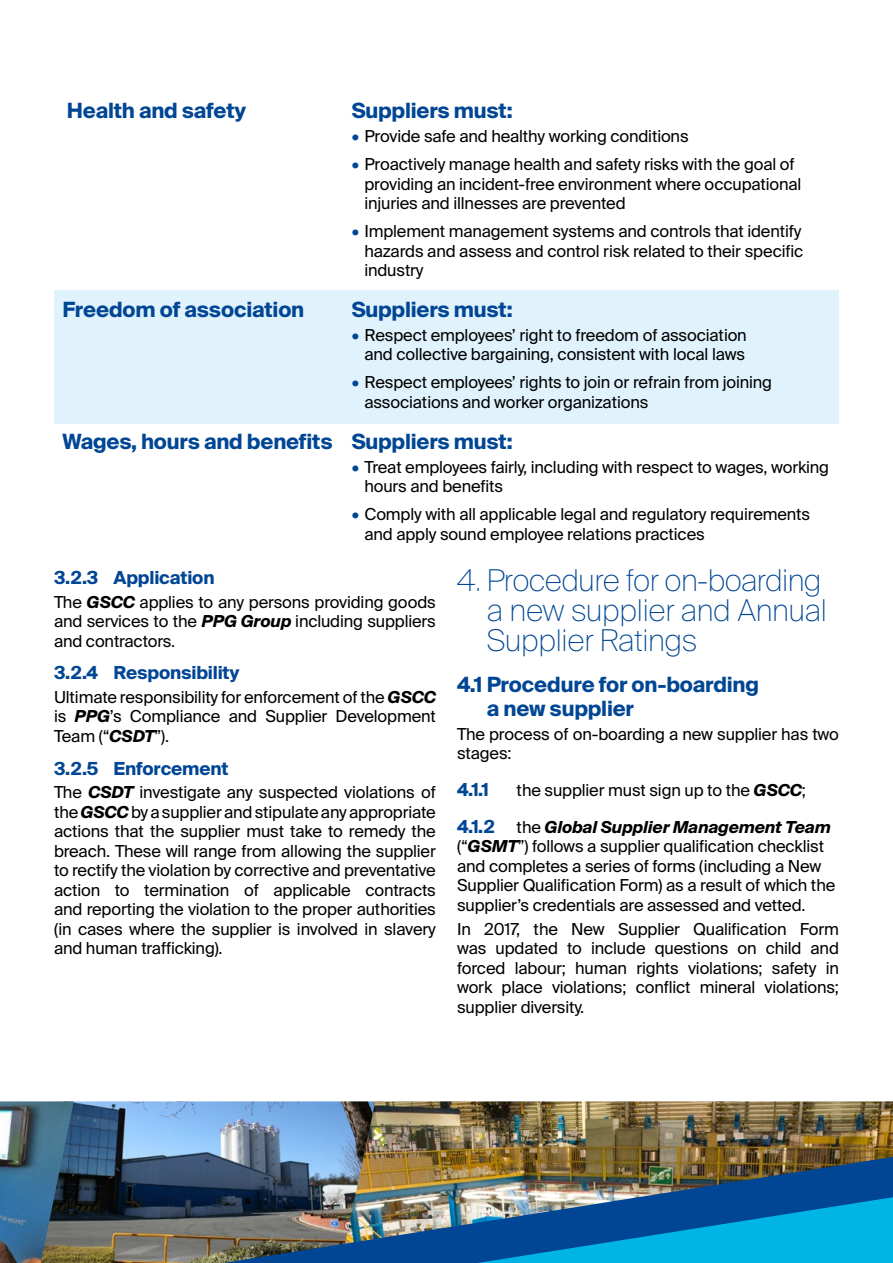
<style>
.page{position:relative;width:893px;height:1263px;background:#fff}
.page>*{position:absolute;margin:0;border:0;box-sizing:border-box;transform-origin:0 0}
.t1{font:100 30px/30px "Suisse Intl";letter-spacing:-.01em;color:#014694}
.t2{font:700 21px/24px "Suisse Intl";letter-spacing:-.01em;color:#014694}
.t3{font:700 18px "Suisse Intl";letter-spacing:-.01em;color:#014694}
.t4{font:16.5px/19.5px "Suisse Intl";letter-spacing:-.01em;color:#000}
.s1{color:#014694}
.s2{font-weight:700;font-style:italic}
.s3{font-weight:700;font-size:18px;color:#014694}
</style>
<div class="page">
<img style="left:74px;top:1101px;width:267px;height:162px">
<img style="left:341px;top:1101px;width:552px;height:56px">
<img style="left:0;top:1101px;width:74px;height:162px">
<div style="left:54px;top:290px;width:785px;height:134px;background:#e0f2fc"></div>
<img style="left:223px;top:1157px;width:670px;height:106px">
<p class="t2" style="left:67px;top:99px;width:181px">Health and safety</p>
<p class="t2" style="left:352px;top:99px;width:162px">Suppliers must:</p>
<p class="t4" style="left:352px;top:127px;width:338px"><span class="s1">•</span> Provide safe and healthy working conditions</p>
<p class="t4" style="left:364px;top:155px;width:439px;text-indent:-13px"><span class="s1">•</span> Proactively manage health and safety risks with the goal of providing an incident-free environment where occupational injuries and illnesses are prevented</p>
<p class="t4" style="left:364px;top:222px;width:440px;text-align:justify;text-indent:-13px"><span class="s1">•</span> Implement management systems and controls that identify hazards and assess and control risk related to their specific industry</p>
<p class="t2" style="left:63px;top:298px;width:243px">Freedom of association</p>
<p class="t2" style="left:352px;top:298px;width:162px">Suppliers must:</p>
<p class="t4" style="left:352px;top:325px;width:397px;text-align:right"><span class="s1">•</span> Respect employees’ right to freedom of association and collective bargaining, consistent with local laws</p>
<p class="t4" style="left:364px;top:373px;width:409px;text-indent:-13px"><span class="s1">•</span> Respect employees’ rights to join or refrain from joining associations and worker organizations</p>
<p class="t2" style="left:63px;top:430px;width:452px">Wages, hours and benefits Suppliers must:</p>
<p class="t4" style="left:364px;top:457px;width:466px;text-indent:-13px"><span class="s1">•</span> Treat employees fairly, including with respect to wages, working hours and benefits</p>
<p class="t4" style="left:364px;top:505px;width:447px;text-indent:-13px"><span class="s1">•</span> Comply with all applicable legal and regulatory requirements and apply sound employee relations practices</p>
<p class="t3" style="left:54px;top:567px;width:162px">3.2.3 Application</p>
<p class="t4" style="left:54px;top:592px;width:383px;text-align:justify">The <span class="s2">GSCC</span> applies to any persons providing goods and services to the <span class="s2">PPG Group</span> including suppliers and contractors.</p>
<p class="t3" style="left:54px;top:662px;width:187px">3.2.4 Responsibility</p>
<p class="t4" style="left:54px;top:687px;width:383px;text-align:justify">Ultimate responsibility for enforcement of the <span class="s2">GSCC </span>is <span class="s2">PPG</span>’s Compliance and Supplier Development Team (“<span class="s2">CSDT</span>”).</p>
<p class="t3" style="left:54px;top:758px;width:176px">3.2.5 Enforcement</p>
<p class="t4" style="left:54px;top:783px;width:383px;text-align:justify">The <span class="s2">CSDT</span> investigate any suspected violations of the<span class="s2">GSCC</span> by a supplier and stipulate any appropriate actions that the supplier must take to remedy the breach. These will range from allowing the supplier to rectify the violation by corrective and preventative action to termination of applicable contracts and reporting the violation to the proper authorities (in cases where the supplier is involved in slavery and human trafficking).</p>
<h1 class="t1" style="left:487px;top:565px;width:341px;text-indent:-30px">4. Procedure for on-boarding a new supplier and Annual<br>Supplier Ratings</h1>
<p class="t2" style="left:487px;top:673px;width:274px;text-indent:-30px">4.1 Procedure for on-boarding a new supplier</p>
<p class="t4" style="left:457px;top:724px;width:383px">The process of on-boarding a new supplier has two stages:</p>
<p class="t3" style="left:457px;top:779px;width:33px">4.1.1</p>
<p class="t4" style="left:517px;top:780px;width:291px">the supplier must sign up to the <span class="s2">GSCC</span>;</p>
<p class="t4" style="left:457px;top:817px;width:380px"><span class="s3">4.1.2</span> the <span class="s2">Global Supplier Management Team </span>(“<span class="s2">GSMT</span>”) follows a supplier qualification checklist and completes a series of forms (including a New Supplier Qualification Form) as a result of which the supplier’s credentials are assessed and vetted.</p>
<p class="t4" style="left:457px;top:919px;width:383px;text-align:justify">In 2017, the New Supplier Qualification Form was updated to include questions on child and forced labour; human rights violations; safety in work place violations; conflict mineral violations; supplier diversity.</p>
</div>
